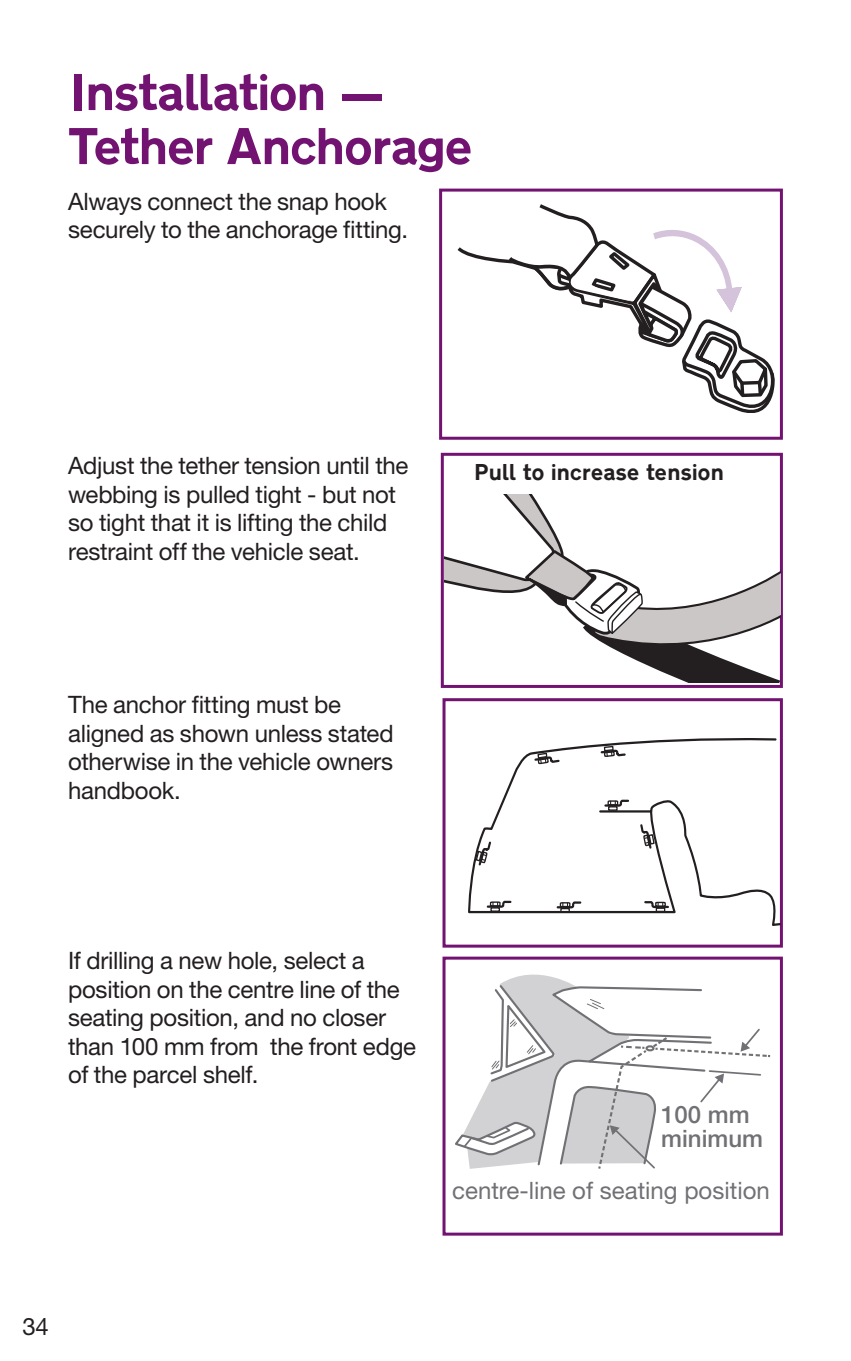
<style>
.page{position:relative;width:851px;height:1361px;background:#fff}
.page>*{position:absolute;margin:0;border:0;box-sizing:border-box;transform-origin:0 0}
.t1{font:700 54px/54px "Transport DOT";letter-spacing:-.03em;color:#721372}
.t2{font:24px/28.5px "Helvetica Neue LT Std";letter-spacing:-.015em;color:#231f20}
.t3{font:24px "Helvetica Neue LT Std";color:#717074}
.t4{font:700 24px "Transport DOT";color:#231f20}
.t5{font:500 24px/24px "Helvetica Neue LT Std";color:#717074}
</style>
<div class="page">
<div style="left:439px;top:189px;width:343px;height:251px;border:3px solid #721372"></div>
<div style="left:442px;top:698px;width:340px;height:249px;border:3px solid #721372"></div>
<svg style="left:468px;top:738px;width:312px;height:188px"></svg>
<svg style="left:559px;top:901px;width:12px;height:12px"></svg>
<svg style="left:643px;top:899px;width:27px;height:14px"></svg>
<svg style="left:639px;top:812px;width:16px;height:46px"></svg>
<svg style="left:603px;top:798px;width:27px;height:13px"></svg>
<svg style="left:474px;top:840px;width:18px;height:27px"></svg>
<svg style="left:533px;top:752px;width:27px;height:13px"></svg>
<svg style="left:599px;top:745px;width:27px;height:13px"></svg>
<div style="left:442px;top:956px;width:340px;height:279px;border:3px solid #721372"></div>
<div style="left:441px;top:453px;width:341px;height:235px;border:3px solid #721372"></div>
<svg style="left:457px;top:204px;width:317px;height:209px"></svg>
<svg style="left:445px;top:494px;width:335px;height:188px"></svg>
<svg style="left:453px;top:974px;width:317px;height:262px"></svg>
<h1 class="t1" style="left:68px;top:65px;width:406px">Installation —<br>Tether Anchorage</h1>
<p class="t2" style="left:68px;top:186px;width:341px">Always connect the snap hook securely to the anchorage fitting.</p>
<p class="t2" style="left:68px;top:451px;width:342px">Adjust the tether tension until the webbing is pulled tight - but not so tight that it is lifting the child restraint off the vehicle seat.</p>
<p class="t2" style="left:68px;top:690px;width:327px">The anchor fitting must be aligned as shown unless stated otherwise in the vehicle owners handbook.</p>
<p class="t4" style="left:473px;top:459px;width:252px">Pull to increase tension</p>
<p class="t2" style="left:68px;top:946px;width:349px">If drilling a new hole, select a position on the centre line of the seating position, and no closer than 100 mm from the front edge of the parcel shelf.</p>
<p class="t5" style="left:661px;top:1102px;width:103px">100 mm minimum</p>
<p class="t3" style="left:452px;top:1176px;width:319px">centre-line of seating position</p>
<p class="t2" style="left:23px;top:1311px;width:28px">34</p>
</div>
